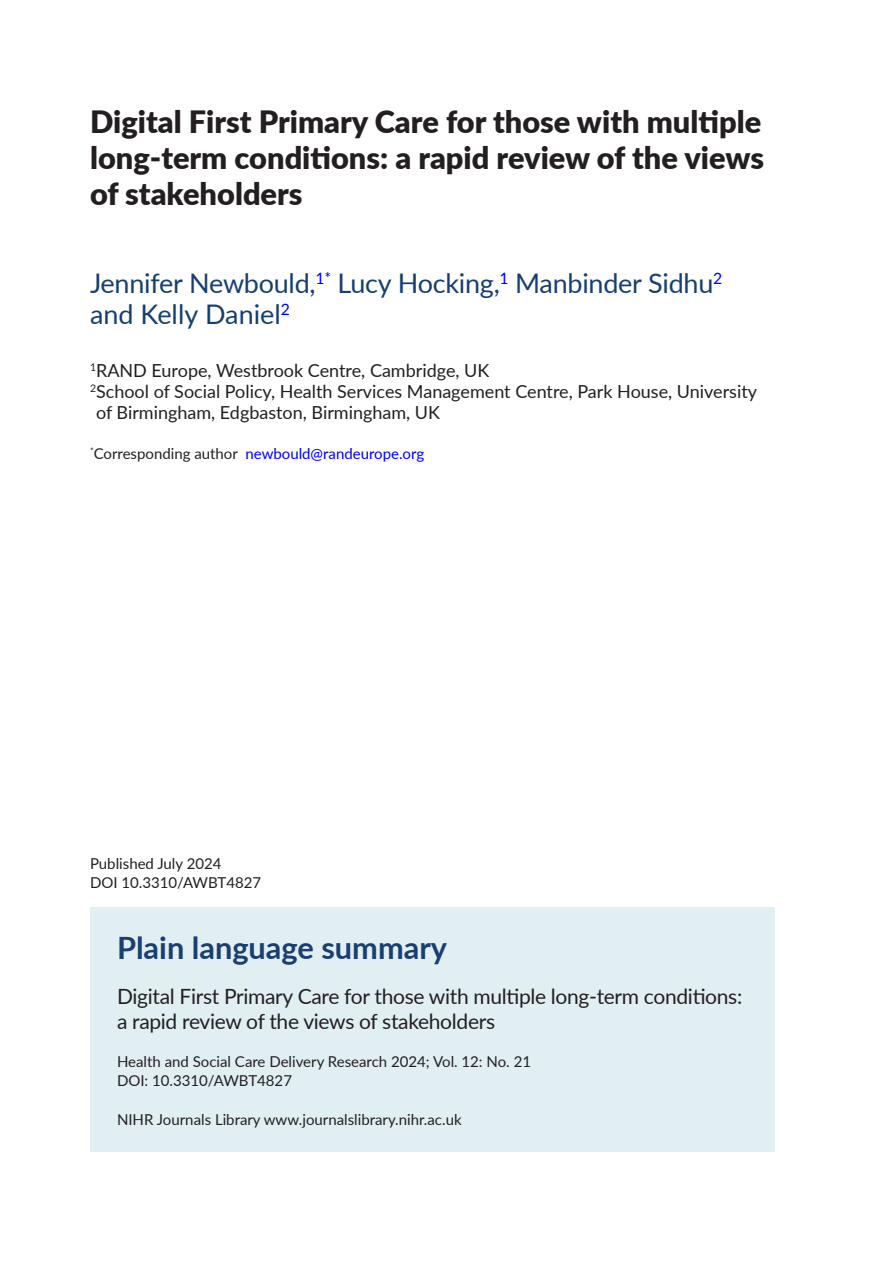
<style>
.page{position:relative;width:893px;height:1263px;background:#fff}
.page>*{position:absolute;margin:0;border:0;box-sizing:border-box;transform-origin:0 0}
.t1{font:900 30.75px/36px "Lato";color:#231f20;text-align:justify}
.t2{font:700 30.75px "Lato";color:#193e72}
.t3{font:27px/31.5px "Lato";letter-spacing:-.01em;color:#153f72}
.t4{font:21px/25.2px "Lato";letter-spacing:-.015em;color:#231f20}
.t5{font:18px "Lato";color:#231f20}
.t6{font:15px/19.5px "Lato";color:#231f20}
.t7{font:15px "Lato";color:#00f}
.s1{color:#231f20}
</style>
<div class="page">
<div style="left:90px;top:907px;width:684px;height:245px;background:#e1eff2"></div>
<h1 class="t1" style="left:90px;top:102px;width:675px">Digital First Primary Care for those with multiple long-term conditions: a rapid review of the views of stakeholders</h1>
<h2 class="t3" style="left:90px;top:266px;width:634px">Jennifer Newbould,<sup>1*</sup> Lucy Hocking,<sup>1</sup> Manbinder Sidhu<sup>2 </sup>and Kelly Daniel<sup>2</sup></h2>
<p class="t5" style="left:90px;top:357px;width:401px"><sup>1</sup>RAND Europe, Westbrook Centre, Cambridge, UK</p>
<p class="t5" style="left:90px;top:378px;width:669px"><sup>2</sup>School of Social Policy, Health Services Management Centre, Park House, University</p>
<p class="t5" style="left:96px;top:399px;width:346px">of Birmingham, Edgbaston, Birmingham, UK</p>
<p class="t7" style="left:90px;top:443px;width:336px"><sup>*</sup><span class="s1">Corresponding author</span> newbould@randeurope.org</p>
<p class="t6" style="left:90px;top:853px;width:173px">Published July 2024<br>DOI 10.3310/AWBT4827</p>
<h1 class="t2" style="left:117px;top:925px;width:332px">Plain language summary</h1>
<h3 class="t4" style="left:117px;top:983px;width:627px">Digital First Primary Care for those with multiple long-term conditions: a rapid review of the views of stakeholders</h3>
<p class="t6" style="left:117px;top:1051px;width:416px">Health and Social Care Delivery Research 2024; Vol. 12: No. 21<br>DOI: 10.3310/AWBT4827</p>
<p class="t6" style="left:117px;top:1109px;width:346px">NIHR Journals Library www.journalslibrary.nihr.ac.uk</p>
</div>
